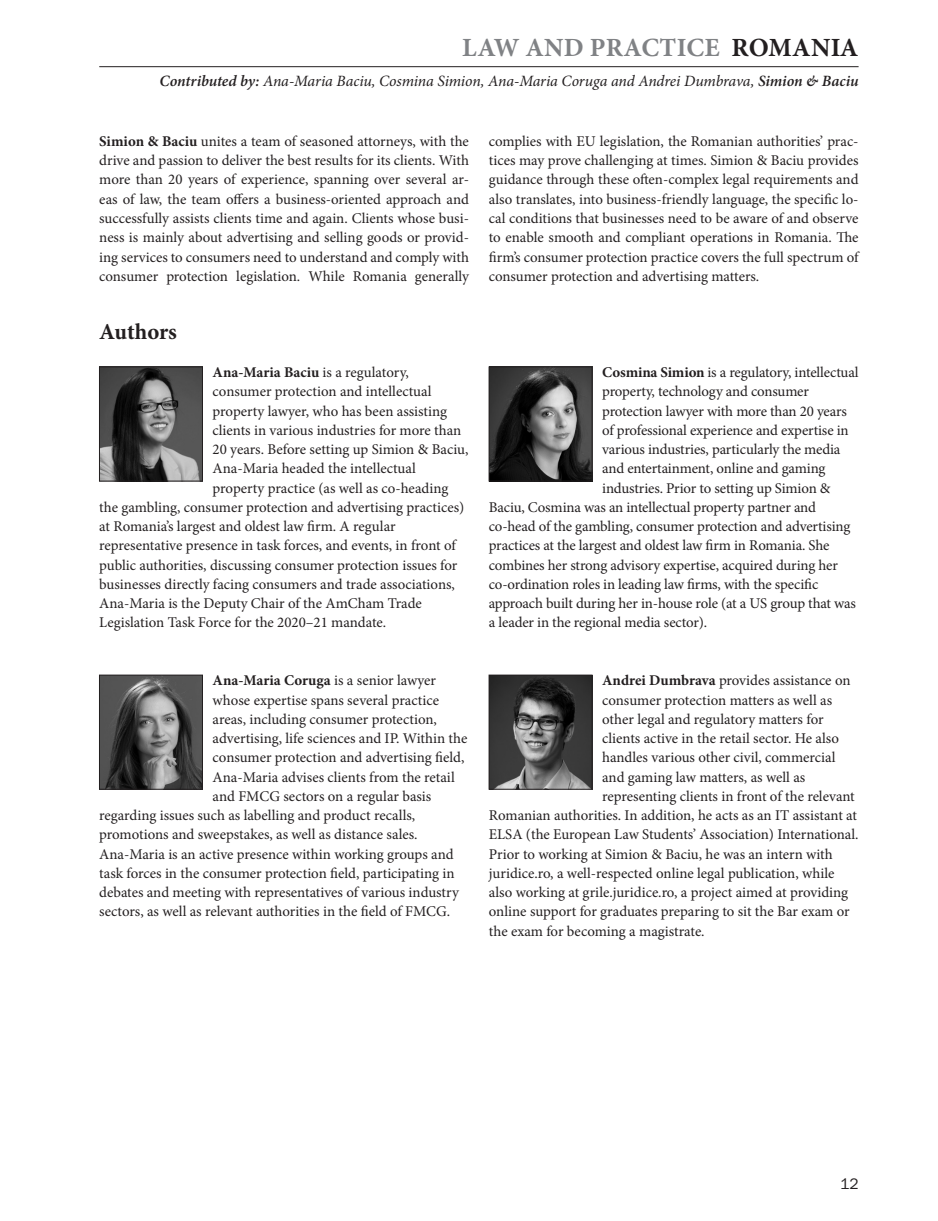
<style>
.page{position:relative;width:938px;height:1221px;background:#fff}
.page>*{position:absolute;margin:0;border:0;box-sizing:border-box;transform-origin:0 0}
.t1{font:700 26.25px "Minion Pro";letter-spacing:.01em;color:#231f20}
.t2{font:700 26.25px "Minion Pro";color:#808285}
.Authors{font:700 22.75px "Minion Pro";letter-spacing:-.005em;color:#231f20}
.t3{font:italic 15.75px "Minion Pro";letter-spacing:-.01em;color:#231f20}
.t4{font:15.75px "Franklin Gothic URW Boo";color:#231f20}
.Author_paragraph{font:14.88px "Minion Pro";letter-spacing:-.005em;color:#231f20}
.Firm_paragraph{font:14.88px/19.2px "Minion Pro";color:#231f20;text-align:justify}
.Author_paragraph-2{font:700 14.88px "Minion Pro";color:#231f20}
.s1{color:#808285}
.s2{font-weight:600}
.s3{font-weight:700}
.s4{font-weight:400}
</style>
<div class="page">
<hr style="left:99px;top:66px;width:759px;height:1px;background:#231f20">
<img style="left:101px;top:368px;width:100px;height:111px">
<div style="left:99px;top:366px;width:104px;height:115px;border:1px solid #231f20"></div>
<img style="left:101px;top:676px;width:100px;height:111px">
<div style="left:99px;top:674px;width:104px;height:115px;border:1px solid #231f20"></div>
<img style="left:491px;top:368px;width:99px;height:111px">
<div style="left:489px;top:366px;width:103px;height:115px;border:1px solid #231f20"></div>
<img style="left:491px;top:676px;width:99px;height:111px">
<div style="left:489px;top:674px;width:103px;height:115px;border:1px solid #231f20"></div>
<h1 class="t2" style="left:462px;top:29px;width:84px">Law and</h1>
<h1 class="t2" style="left:590px;top:29px;width:35px">Prac</h1>
<h1 class="t1" style="left:659px;top:29px;width:200px"><span class="s1">tice</span> ROMANIA</h1>
<p class="t3" style="left:159px;top:70px;width:700px"><span class="s2">Contributed by:</span> Ana-Maria Baciu, Cosmina Simion, Ana-Maria Coruga and Andrei Dumbrava, <span class="s2">Simion &amp; Baciu</span></p>
<p class="Firm_paragraph" style="left:99px;top:132px;width:371px"><span class="s3">Simion &amp; Baciu</span> unites a team of seasoned attorneys, with the drive and passion to deliver the best results for its clients. With more than 20 years of experience, spanning over several ar&shy;eas of law, the team offers a business-oriented approach and successfully assists clients time and again. Clients whose busi&shy;ness is mainly about advertising and selling goods or provid&shy;ing services to consumers need to understand and comply with consumer protection legislation. While Romania generally</p>
<p class="Firm_paragraph" style="left:489px;top:132px;width:371px">complies with EU legislation, the Romanian authorities’ prac&shy;tices may prove challenging at times. Simion &amp; Baciu provides guidance through these often-complex legal requirements and also translates, into business-friendly language, the specific lo&shy;cal conditions that businesses need to be aware of and observe to enable smooth and compliant operations in Romania. The firm’s consumer protection practice covers the full spectrum of consumer protection and advertising matters.</p>
<p class="Authors" style="left:99px;top:315px;width:79px">Authors</p>
<p class="Author_paragraph-2" style="left:213px;top:362px;width:198px">Ana-Maria Baciu <span class="s4">is a regulatory,</span></p>
<p class="Author_paragraph" style="left:213px;top:381px;width:220px">consumer protection and intellectual</p>
<p class="Author_paragraph" style="left:213px;top:401px;width:236px">property lawyer, who has been assisting</p>
<p class="Author_paragraph" style="left:213px;top:420px;width:250px">clients in various industries for more than</p>
<p class="Author_paragraph" style="left:213px;top:439px;width:257px">20 years. Before setting up Simion &amp; Baciu,</p>
<p class="Author_paragraph" style="left:213px;top:458px;width:205px">Ana-Maria headed the intellectual</p>
<p class="Author_paragraph" style="left:213px;top:478px;width:237px">property practice (as well as co-heading</p>
<p class="Author_paragraph" style="left:99px;top:497px;width:367px">the gambling, consumer protection and advertising practices)</p>
<p class="Author_paragraph" style="left:99px;top:516px;width:298px">at Romania’s largest and oldest law firm. A regular</p>
<p class="Author_paragraph" style="left:99px;top:535px;width:358px">representative presence in task forces, and events, in front of</p>
<p class="Author_paragraph" style="left:99px;top:555px;width:360px">public authorities, discussing consumer protection issues for</p>
<p class="Author_paragraph" style="left:99px;top:574px;width:357px">businesses directly facing consumers and trade associations,</p>
<p class="Author_paragraph" style="left:99px;top:593px;width:324px">Ana-Maria is the Deputy Chair of the AmCham Trade</p>
<p class="Author_paragraph" style="left:99px;top:612px;width:288px">Legislation Task Force for the 2020–21 mandate.</p>
<p class="Author_paragraph" style="left:602px;top:362px;width:258px"><span class="s3">Cosmina Simion</span> is a regulatory, intellectual</p>
<p class="Author_paragraph" style="left:602px;top:381px;width:208px">property, technology and consumer</p>
<p class="Author_paragraph" style="left:602px;top:401px;width:246px">protection lawyer with more than 20 years</p>
<p class="Author_paragraph" style="left:602px;top:420px;width:248px">of professional experience and expertise in</p>
<p class="Author_paragraph" style="left:602px;top:439px;width:240px">various industries, particularly the media</p>
<p class="Author_paragraph" style="left:602px;top:458px;width:225px">and entertainment, online and gaming</p>
<p class="Author_paragraph" style="left:602px;top:478px;width:230px">industries. Prior to setting up Simion &amp;</p>
<p class="Author_paragraph" style="left:489px;top:497px;width:329px">Baciu, Cosmina was an intellectual property partner and</p>
<p class="Author_paragraph" style="left:489px;top:516px;width:363px">co-head of the gambling, consumer protection and advertising</p>
<p class="Author_paragraph" style="left:489px;top:535px;width:342px">practices at the largest and oldest law firm in Romania. She</p>
<p class="Author_paragraph" style="left:489px;top:555px;width:350px">combines her strong advisory expertise, acquired during her</p>
<p class="Author_paragraph" style="left:489px;top:574px;width:331px">co-ordination roles in leading law firms, with the specific</p>
<p class="Author_paragraph" style="left:489px;top:593px;width:368px">approach built during her in-house role (at a US group that was</p>
<p class="Author_paragraph" style="left:489px;top:612px;width:220px">a leader in the regional media sector).</p>
<p class="Author_paragraph-2" style="left:213px;top:670px;width:225px">Ana-Maria Coruga <span class="s4">is a senior lawyer</span></p>
<p class="Author_paragraph" style="left:213px;top:689px;width:228px">whose expertise spans several practice</p>
<p class="Author_paragraph" style="left:213px;top:709px;width:226px">areas, including consumer protection,</p>
<p class="Author_paragraph" style="left:213px;top:728px;width:256px">advertising, life sciences and IP. Within the</p>
<p class="Author_paragraph" style="left:213px;top:747px;width:253px">consumer protection and advertising field,</p>
<p class="Author_paragraph" style="left:213px;top:766px;width:244px">Ana-Maria advises clients from the retail</p>
<p class="Author_paragraph" style="left:213px;top:786px;width:220px">and FMCG sectors on a regular basis</p>
<p class="Author_paragraph" style="left:99px;top:805px;width:317px">regarding issues such as labelling and product recalls,</p>
<p class="Author_paragraph" style="left:99px;top:824px;width:320px">promotions and sweepstakes, as well as distance sales.</p>
<p class="Author_paragraph" style="left:99px;top:843px;width:356px">Ana-Maria is an active presence within working groups and</p>
<p class="Author_paragraph" style="left:99px;top:863px;width:357px">task forces in the consumer protection field, participating in</p>
<p class="Author_paragraph" style="left:99px;top:882px;width:361px">debates and meeting with representatives of various industry</p>
<p class="Author_paragraph" style="left:99px;top:901px;width:352px">sectors, as well as relevant authorities in the field of FMCG.</p>
<p class="Author_paragraph" style="left:602px;top:670px;width:250px"><span class="s3">Andrei Dumbrava</span> provides assistance on</p>
<p class="Author_paragraph" style="left:602px;top:689px;width:231px">consumer protection matters as well as</p>
<p class="Author_paragraph" style="left:602px;top:709px;width:223px">other legal and regulatory matters for</p>
<p class="Author_paragraph" style="left:602px;top:728px;width:238px">clients active in the retail sector. He also</p>
<p class="Author_paragraph" style="left:602px;top:747px;width:235px">handles various other civil, commercial</p>
<p class="Author_paragraph" style="left:602px;top:766px;width:204px">and gaming law matters, as well as</p>
<p class="Author_paragraph" style="left:602px;top:786px;width:254px">representing clients in front of the relevant</p>
<p class="Author_paragraph" style="left:489px;top:805px;width:370px">Romanian authorities. In addition, he acts as an IT assistant at</p>
<p class="Author_paragraph" style="left:489px;top:824px;width:371px">ELSA (the European Law Students’ Association) International.</p>
<p class="Author_paragraph" style="left:489px;top:843px;width:345px">Prior to working at Simion &amp; Baciu, he was an intern with</p>
<p class="Author_paragraph" style="left:489px;top:863px;width:347px">juridice.ro, a well-respected online legal publication, while</p>
<p class="Author_paragraph" style="left:489px;top:882px;width:361px">also working at grile.juridice.ro, a project aimed at providing</p>
<p class="Author_paragraph" style="left:489px;top:901px;width:362px">online support for graduates preparing to sit the Bar exam or</p>
<p class="Author_paragraph" style="left:489px;top:920px;width:217px">the exam for becoming a magistrate.</p>
<p class="t4" style="left:840px;top:1174px;width:20px">12</p>
</div>
